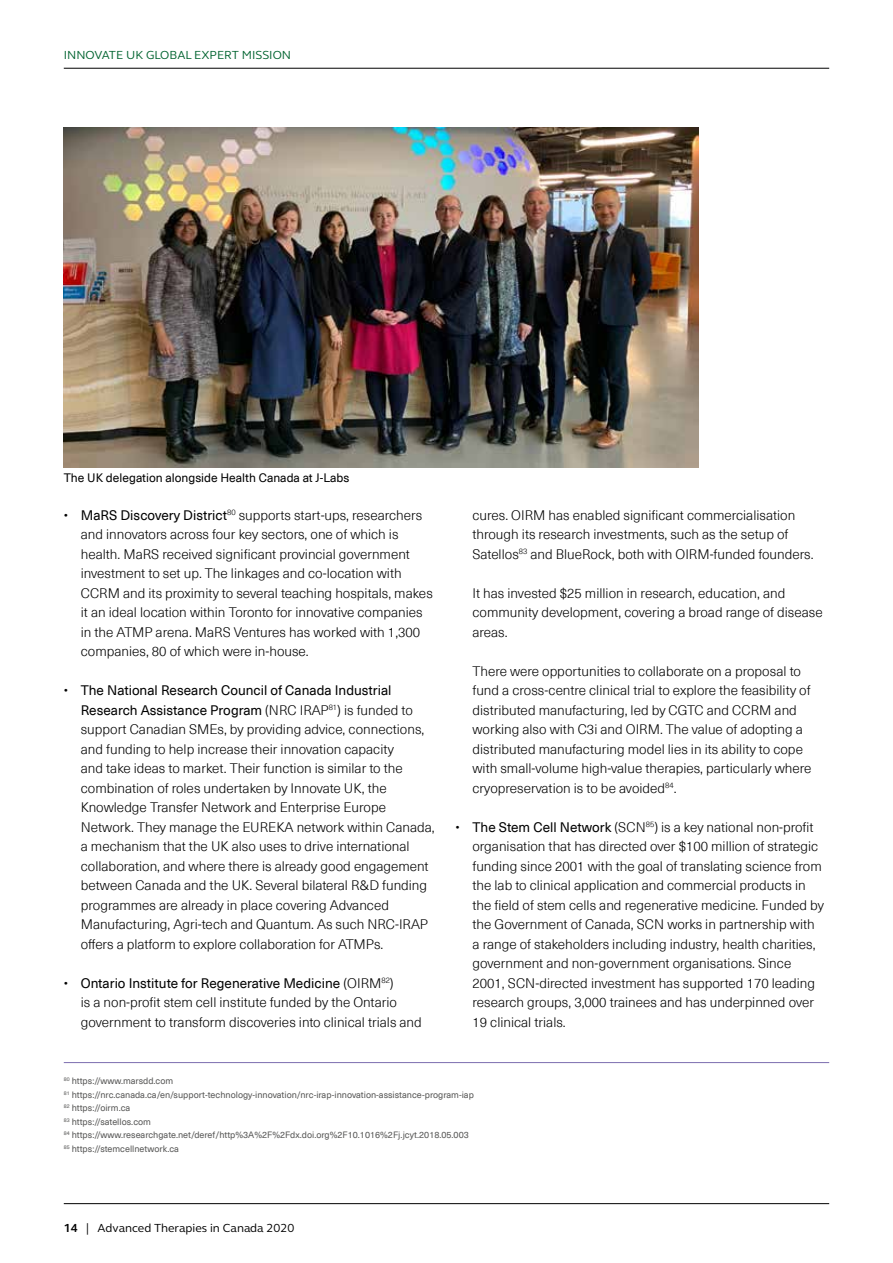
<style>
.page{position:relative;width:893px;height:1263px;background:#fff}
.page>*{position:absolute;margin:0;border:0;box-sizing:border-box;transform-origin:0 0}
.t1{font:300 13.5px/19.5px "Neue Haas Unica Pro";color:#000}
.t2{font:12px "Neue Haas Unica Pro";color:#000}
.t3{font:12px "FS Elliot";color:#000}
.t4{font:12px "FS Elliot";color:#00632f}
.t5{font:9px/13.5px "Neue Haas Unica Pro";color:#575756}
.s1{font-weight:400}
.s2{font-weight:700}
</style>
<div class="page">
<hr style="left:64px;top:1203px;width:765px;height:1px;background:#000">
<hr style="left:64px;top:68px;width:765px;height:1px;background:#000">
<img style="left:64px;top:128px;width:635px;height:339px">
<hr style="left:64px;top:1062px;width:765px;height:1px;background:#7c6eb0">
<p class="t4" style="left:64px;top:47px;width:229px">INNOVATE UK GLOBAL EXPERT MISSION</p>
<p class="t2" style="left:64px;top:470px;width:287px">The UK delegation alongside Health Canada at J-Labs</p>
<p class="t1" style="left:81px;top:505px;width:353px;text-indent:-17px">• <span class="s1">MaRS Discovery District</span><sup>80</sup> supports start-ups, researchers and innovators across four key sectors, one of which is health. MaRS received significant provincial government investment to set up. The linkages and co-location with CCRM and its proximity to several teaching hospitals, makes it an ideal location within Toronto for innovative companies in the ATMP arena. MaRS Ventures has worked with 1,300 companies, 80 of which were in-house.</p>
<p class="t1" style="left:81px;top:681px;width:355px;text-indent:-17px">• <span class="s1">The National Research Council of Canada Industrial Research Assistance Program</span> (NRC IRAP<sup>81</sup>) is funded to support Canadian SMEs, by providing advice, connections, and funding to help increase their innovation capacity<br>and take ideas to market. Their function is similar to the combination of roles undertaken by Innovate UK, the Knowledge Transfer Network and Enterprise Europe Network. They manage the EUREKA network within Canada, a mechanism that the UK also uses to drive international collaboration, and where there is already good engagement between Canada and the UK. Several bilateral R&amp;D funding programmes are already in place covering Advanced Manufacturing, Agri-tech and Quantum. As such NRC-IRAP offers a platform to explore collaboration for ATMPs.</p>
<p class="t1" style="left:81px;top:973px;width:343px;text-indent:-17px">• <span class="s1">Ontario Institute for Regenerative Medicine</span> (OIRM<sup>82</sup>)<br>is a non-profit stem cell institute funded by the Ontario government to transform discoveries into clinical trials and</p>
<p class="t1" style="left:472px;top:505px;width:342px">cures. OIRM has enabled significant commercialisation through its research investments, such as the setup of<br>Satellos<sup>83</sup> and BlueRock, both with OIRM-funded founders.</p>
<p class="t1" style="left:472px;top:583px;width:352px">It has invested $25 million in research, education, and community development, covering a broad range of disease areas.</p>
<p class="t1" style="left:472px;top:661px;width:340px">There were opportunities to collaborate on a proposal to fund a cross-centre clinical trial to explore the feasibility of distributed manufacturing, led by CGTC and CCRM and working also with C3i and OIRM. The value of adopting a distributed manufacturing model lies in its ability to cope with small-volume high-value therapies, particularly where cryopreservation is to be avoided<sup>84</sup>.</p>
<p class="t1" style="left:472px;top:817px;width:353px;text-indent:-17px">• <span class="s1">The Stem Cell Network</span> (SCN<sup>85</sup>) is a key national non-profit organisation that has directed over $100 million of strategic funding since 2001 with the goal of translating science from the lab to clinical application and commercial products in the field of stem cells and regenerative medicine. Funded by the Government of Canada, SCN works in partnership with a range of stakeholders including industry, health charities, government and non-government organisations. Since 2001, SCN-directed investment has supported 170 leading research groups, 3,000 trainees and has underpinned over 19 clinical trials.</p>
<p class="t5" style="left:64px;top:1074px;width:412px"><sup>80</sup> https://www.marsdd.com<br><sup>81</sup> https://nrc.canada.ca/en/support-technology-innovation/nrc-irap-innovation-assistance-program-iap <sup>82</sup> https://oirm.ca<br><sup>83</sup> https://satellos.com<br><sup>84</sup> https://www.researchgate.net/deref/http%3A%2F%2Fdx.doi.org%2F10.1016%2Fj.jcyt.2018.05.003<br><sup>85</sup> https://stemcellnetwork.ca</p>
<p class="t3" style="left:64px;top:1219px;width:232px"><span class="s2">14</span> | Advanced Therapies in Canada 2020</p>
</div>
